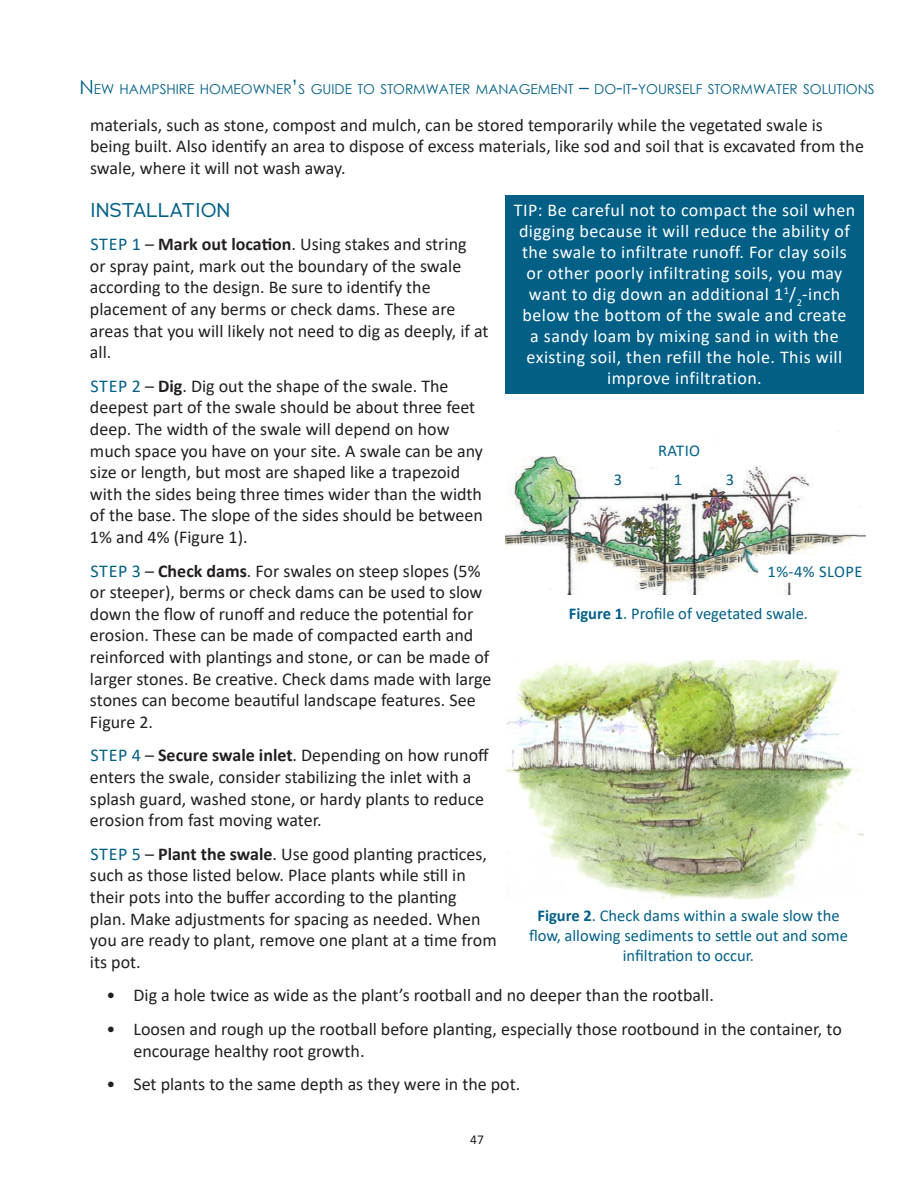
<style>
.page{position:relative;width:918px;height:1188px;background:#fff}
.page>*{position:absolute;margin:0;border:0;box-sizing:border-box;transform-origin:0 0}
.paragraph_header{font:19.5px "Adrianna";letter-spacing:.015em;color:#026087}
.Standard_Paragraph_S{font:18px/21.6px "Calibri";color:#231f20}
.Body{font:18px/21px "Calibri";letter-spacing:.025em;color:#fff;text-align:center}
.Company_Name{font:16.5px/19.8px "Calibri";color:#026087;text-align:center}
.Body-2{font:16.5px "Calibri";letter-spacing:.025em;color:#026087}
.t1{font:13.65px "Century Gothic";color:#026087}
.t2{font:13.5px "Calibri";color:#231f20}
.s1{font-size:19.5px}
.s2{color:#026087}
.s3{font-weight:700}
</style>
<div class="page">
<div style="left:505px;top:196px;width:359px;height:198px;background:#026087"></div>
<img style="left:505px;top:456px;width:360px;height:139px">
<div style="left:613px;top:452px;width:29px;height:43px;background:#fff"></div>
<div style="left:725px;top:452px;width:17px;height:39px;background:#fff"></div>
<div style="left:673px;top:452px;width:17px;height:39px;background:#fff"></div>
<div style="left:637px;top:442px;width:84px;height:24px;background:#fff"></div>
<div style="left:759px;top:556px;width:112px;height:25px;background:#fff"></div>
<img style="left:505px;top:661px;width:359px;height:237px">
<p class="t1" style="left:79px;top:79px;width:797px"><span class="s1">N</span>EW HAMPSH IRE HOMEOWN ER<span class="s1">’</span>S GUIDE TO STORMWATER MANAGEMENT <span class="s1">–</span> DO<span class="s1">-</span>IT<span class="s1">-</span>YOURSELF STORMWATER SOLUTIONS</p>
<p class="Standard_Paragraph_S" style="left:90px;top:113px;width:775px">materials, such as stone, compost and mulch, can be stored temporarily while the vegetated swale is being built. Also identify an area to dispose of excess materials, like sod and soil that is excavated from the swale, where it will not wash away.</p>
<p class="paragraph_header" style="left:90px;top:197px;width:141px">INSTALLATION</p>
<p class="Standard_Paragraph_S" style="left:90px;top:233px;width:400px"><span class="s2">STEP 1</span> – <span class="s3">Mark out location</span>. Using stakes and string<br>or spray paint, mark out the boundary of the swale according to the design. Be sure to identify the placement of any berms or check dams. These are areas that you will likely not need to dig as deeply, if at all.</p>
<p class="Standard_Paragraph_S" style="left:90px;top:375px;width:395px"><span class="s2">STEP 2</span> – <span class="s3">Dig</span>. Dig out the shape of the swale. The deepest part of the swale should be about three feet deep. The width of the swale will depend on how much space you have on your site. A swale can be any size or length, but most are shaped like a trapezoid with the sides being three times wider than the width of the base. The slope of the sides should be between 1% and 4% (Figure 1).</p>
<p class="Standard_Paragraph_S" style="left:90px;top:559px;width:403px"><span class="s2">STEP 3</span> – <span class="s3">Check dams</span>. For swales on steep slopes (5% or steeper), berms or check dams can be used to slow down the flow of runoff and reduce the potential for erosion. These can be made of compacted earth and reinforced with plantings and stone, or can be made of larger stones. Be creative. Check dams made with large stones can become beautiful landscape features. See Figure 2.</p>
<p class="Standard_Paragraph_S" style="left:90px;top:744px;width:400px"><span class="s2">STEP 4</span> – <span class="s3">Secure swale inlet</span>. Depending on how runoff enters the swale, consider stabilizing the inlet with a splash guard, washed stone, or hardy plants to reduce erosion from fast moving water.</p>
<p class="Standard_Paragraph_S" style="left:90px;top:843px;width:408px"><span class="s2">STEP 5</span> – <span class="s3">Plant the swale</span>. Use good planting practices, such as those listed below. Place plants while still in their pots into the buffer according to the planting plan. Make adjustments for spacing as needed. When you are ready to plant, remove one plant at a time from its pot.</p>
<p class="Standard_Paragraph_S" style="left:106px;top:984px;width:609px">• Dig a hole twice as wide as the plant’s rootball and no deeper than the rootball.</p>
<p class="Standard_Paragraph_S" style="left:134px;top:1018px;width:710px;text-indent:-27px">• Loosen and rough up the rootball before planting, especially those rootbound in the container, to encourage healthy root growth.</p>
<p class="Standard_Paragraph_S" style="left:106px;top:1073px;width:415px">• Set plants to the same depth as they were in the pot.</p>
<p class="Body" style="left:514px;top:199px;width:343px">TIP: Be careful not to compact the soil when digging because it will reduce the ability of the swale to infiltrate runoff. For clay soils or other poorly infiltrating soils, you may want to dig down an additional 1<sup>1</sup>/<sub>2</sub>-inch below the bottom of the swale and create<br>a sandy loam by mixing sand in with the existing soil, then refill the hole. This will improve infiltration.</p>
<p class="Body-2" style="left:658px;top:439px;width:43px">RATIO</p>
<p class="Body-2" style="left:614px;top:468px;width:10px">3</p>
<p class="Body-2" style="left:674px;top:468px;width:10px">1</p>
<p class="Body-2" style="left:726px;top:468px;width:10px">3</p>
<p class="Body-2" style="left:768px;top:560px;width:96px">1%-4% SLOPE</p>
<p class="Company_Name" style="left:569px;top:603px;width:241px"><span class="s3">Figure 1</span>. Profile of vegetated swale.</p>
<p class="Company_Name" style="left:529px;top:906px;width:320px"><span class="s3">Figure 2</span>. Check dams within a swale slow the flow, allowing sediments to settle out and some infiltration to occur.</p>
<p class="t2" style="left:470px;top:1130px;width:15px">47</p>
</div>
